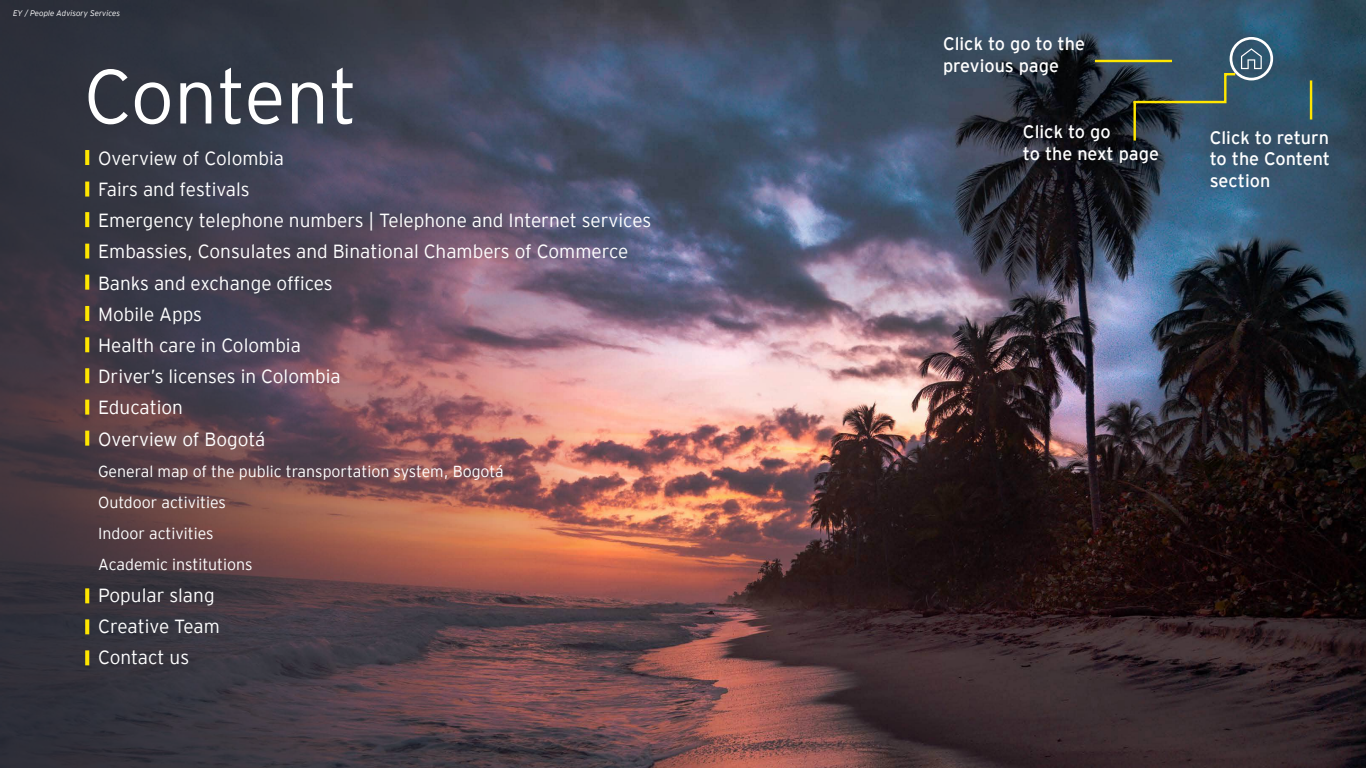
<style>
.page{position:relative;width:1366px;height:768px;background:#fff}
.page>*{position:absolute;margin:0;border:0;box-sizing:border-box;transform-origin:0 0}
.t1{font:300 76.7px "EY Interstate";letter-spacing:-.005em;color:#fff}
.t2{font:300 19px/31.2px "EY Interstate";color:#fff}
.t3{font:18px/21.6px "EY Interstate";color:#fff}
.t4{font:300 15.9px/31.2px "EY Interstate";color:#fff}
.t5{font:italic 300 8px "EY Interstate";color:#fff}
</style>
<div class="page">
<img style="left:677px;top:0;width:689px;height:768px">
<img style="left:0;top:0;width:677px;height:768px">
<svg style="left:85px;top:588px;width:4px;height:15px"></svg>
<svg style="left:85px;top:619px;width:4px;height:15px"></svg>
<svg style="left:85px;top:650px;width:4px;height:15px"></svg>
<svg style="left:85px;top:150px;width:4px;height:15px"></svg>
<svg style="left:85px;top:182px;width:4px;height:15px"></svg>
<svg style="left:85px;top:212px;width:4px;height:15px"></svg>
<svg style="left:85px;top:306px;width:4px;height:15px"></svg>
<svg style="left:85px;top:275px;width:4px;height:15px"></svg>
<svg style="left:85px;top:337px;width:4px;height:15px"></svg>
<svg style="left:85px;top:368px;width:4px;height:15px"></svg>
<svg style="left:85px;top:400px;width:4px;height:15px"></svg>
<svg style="left:85px;top:431px;width:4px;height:15px"></svg>
<svg style="left:85px;top:244px;width:4px;height:15px"></svg>
<hr style="left:1095px;top:60px;width:77px;height:2px;background:#ffe600">
<hr style="left:1310px;top:80px;width:2px;height:40px;background:#ffe600">
<svg style="left:1131px;top:37px;width:142px;height:67px;background:#445f6b"></svg>
<hr style="left:1133px;top:101px;width:3px;height:40px;background:#ffe600">
<p class="t5" style="left:13px;top:8px;width:109px">EY / People Advisory Services</p>
<h1 class="t1" style="left:84px;top:42px;width:275px">Content</h1>
<p class="t2" style="left:98px;top:141px;width:555px">Overview of Colombia<br>Fairs and festivals<br>Emergency telephone numbers | Telephone and Internet services<br>Embassies, Consulates and Binational Chambers of Commerce<br>Banks and exchange offices<br>Mobile Apps<br>Health care in Colombia<br>Driver’s licenses in Colombia<br>Education<br>Overview of Bogotá</p>
<p class="t4" style="left:98px;top:455px;width:407px">General map of the public transportation system, Bogotá<br>Outdoor activities<br>Indoor activities<br>Academic institutions</p>
<p class="t2" style="left:98px;top:578px;width:123px">Popular slang<br>Creative Team<br>Contact us</p>
<p class="t3" style="left:943px;top:32px;width:143px">Click to go to the previous page</p>
<p class="t3" style="left:1023px;top:120px;width:138px">Click to go<br>to the next page</p>
<p class="t3" style="left:1210px;top:125px;width:122px;text-align:justify">Click to return to the Content section</p>
</div>
